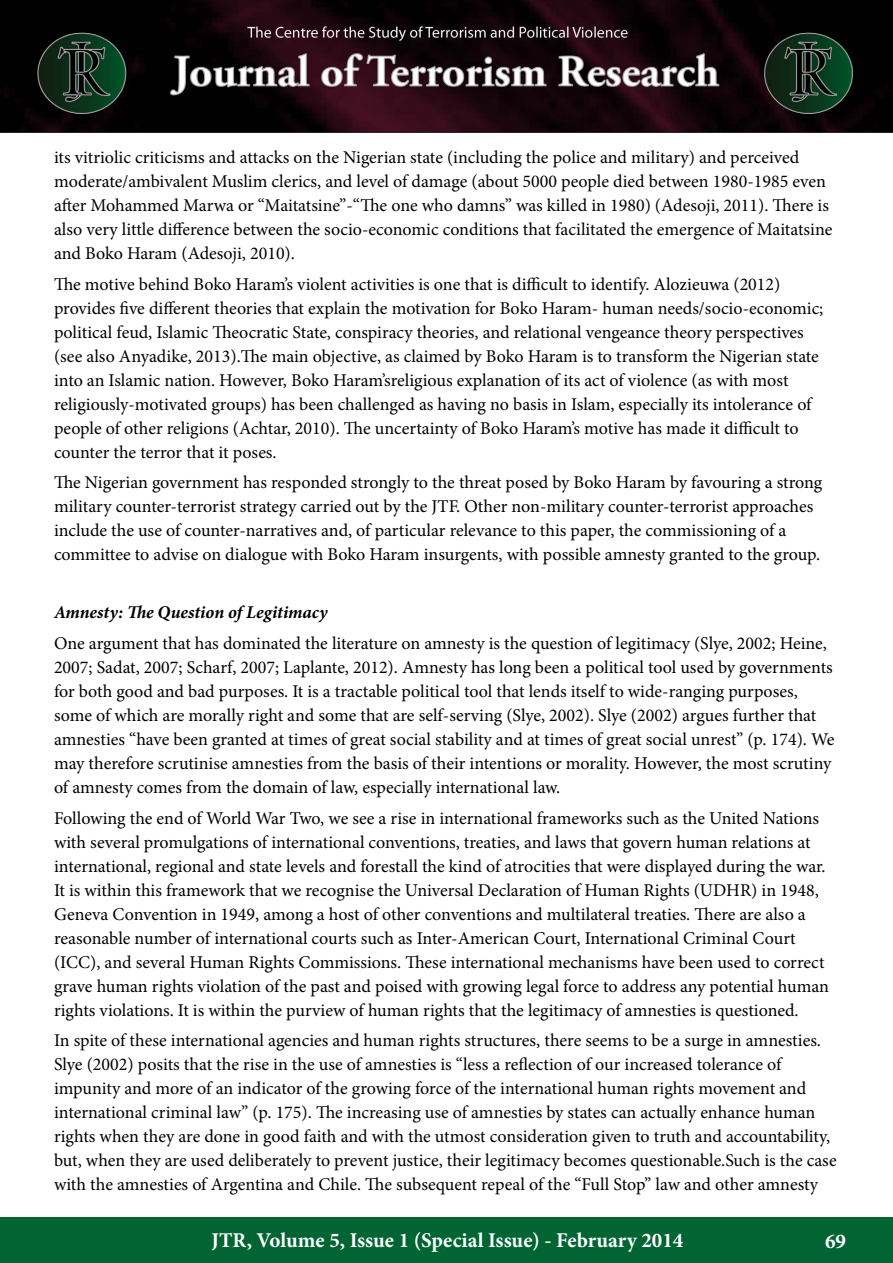
<style>
.page{position:relative;width:893px;height:1263px;background:#fff}
.page>*{position:absolute;margin:0;border:0;box-sizing:border-box;transform-origin:0 0}
.t1{font:700 21px "Minion Pro";color:#fff}
.t2{font:18px/24px "Minion Pro";color:#000}
.t3{font:italic 700 18px "Minion Pro";color:#000}
</style>
<div class="page">
<div style="left:0;top:1217px;width:893px;height:46px;background:#006533"></div>
<img style="left:0;top:0;width:893px;height:133px">
<p class="t2" style="left:54px;top:145px;width:780px">its vitriolic criticisms and attacks on the Nigerian state (including the police and military) and perceived moderate/ambivalent Muslim clerics, and level of damage (about 5000 people died between 1980-1985 even after Mohammed Marwa or “Maitatsine”-“The one who damns” was killed in 1980) (Adesoji, 2011). There is also very little difference between the socio-economic conditions that facilitated the emergence of Maitatsine and Boko Haram (Adesoji, 2010).</p>
<p class="t2" style="left:54px;top:272px;width:771px">The motive behind Boko Haram’s violent activities is one that is difficult to identify. Alozieuwa (2012) provides five different theories that explain the motivation for Boko Haram- human needs/socio-economic; political feud, Islamic Theocratic State, conspiracy theories, and relational vengeance theory perspectives (see also Anyadike, 2013).The main objective, as claimed by Boko Haram is to transform the Nigerian state into an Islamic nation. However, Boko Haram’sreligious explanation of its act of violence (as with most religiously-motivated groups) has been challenged as having no basis in Islam, especially its intolerance of people of other religions (Achtar, 2010). The uncertainty of Boko Haram’s motive has made it difficult to counter the terror that it poses.</p>
<p class="t2" style="left:54px;top:471px;width:770px">The Nigerian government has responded strongly to the threat posed by Boko Haram by favouring a strong military counter-terrorist strategy carried out by the JTF. Other non-military counter-terrorist approaches include the use of counter-narratives and, of particular relevance to this paper, the commissioning of a committee to advise on dialogue with Boko Haram insurgents, with possible amnesty granted to the group.</p>
<p class="t3" style="left:54px;top:599px;width:275px">Amnesty: The Question of Legitimacy</p>
<p class="t2" style="left:54px;top:631px;width:782px">One argument that has dominated the literature on amnesty is the question of legitimacy (Slye, 2002; Heine, 2007; Sadat, 2007; Scharf, 2007; Laplante, 2012). Amnesty has long been a political tool used by governments for both good and bad purposes. It is a tractable political tool that lends itself to wide-ranging purposes, some of which are morally right and some that are self-serving (Slye, 2002). Slye (2002) argues further that amnesties “have been granted at times of great social stability and at times of great social unrest” (p. 174). We may therefore scrutinise amnesties from the basis of their intentions or morality. However, the most scrutiny of amnesty comes from the domain of law, especially international law.</p>
<p class="t2" style="left:54px;top:806px;width:776px">Following the end of World War Two, we see a rise in international frameworks such as the United Nations with several promulgations of international conventions, treaties, and laws that govern human relations at international, regional and state levels and forestall the kind of atrocities that were displayed during the war.<br>It is within this framework that we recognise the Universal Declaration of Human Rights (UDHR) in 1948, Geneva Convention in 1949, among a host of other conventions and multilateral treaties. There are also a reasonable number of international courts such as Inter-American Court, International Criminal Court (ICC), and several Human Rights Commissions. These international mechanisms have been used to correct grave human rights violation of the past and poised with growing legal force to address any potential human rights violations. It is within the purview of human rights that the legitimacy of amnesties is questioned.</p>
<p class="t2" style="left:54px;top:1028px;width:784px">In spite of these international agencies and human rights structures, there seems to be a surge in amnesties.<br>Slye (2002) posits that the rise in the use of amnesties is “less a reflection of our increased tolerance of impunity and more of an indicator of the growing force of the international human rights movement and international criminal law” (p. 175). The increasing use of amnesties by states can actually enhance human rights when they are done in good faith and with the utmost consideration given to truth and accountability, but, when they are used deliberately to prevent justice, their legitimacy becomes questionable.Such is the case with the amnesties of Argentina and Chile. The subsequent repeal of the “Full Stop” law and other amnesty</p>
<p class="t1" style="left:211px;top:1225px;width:473px">JTR, Volume 5, Issue 1 (Special Issue) - February 2014</p>
<p class="t1" style="left:825px;top:1226px;width:22px">69</p>
</div>
